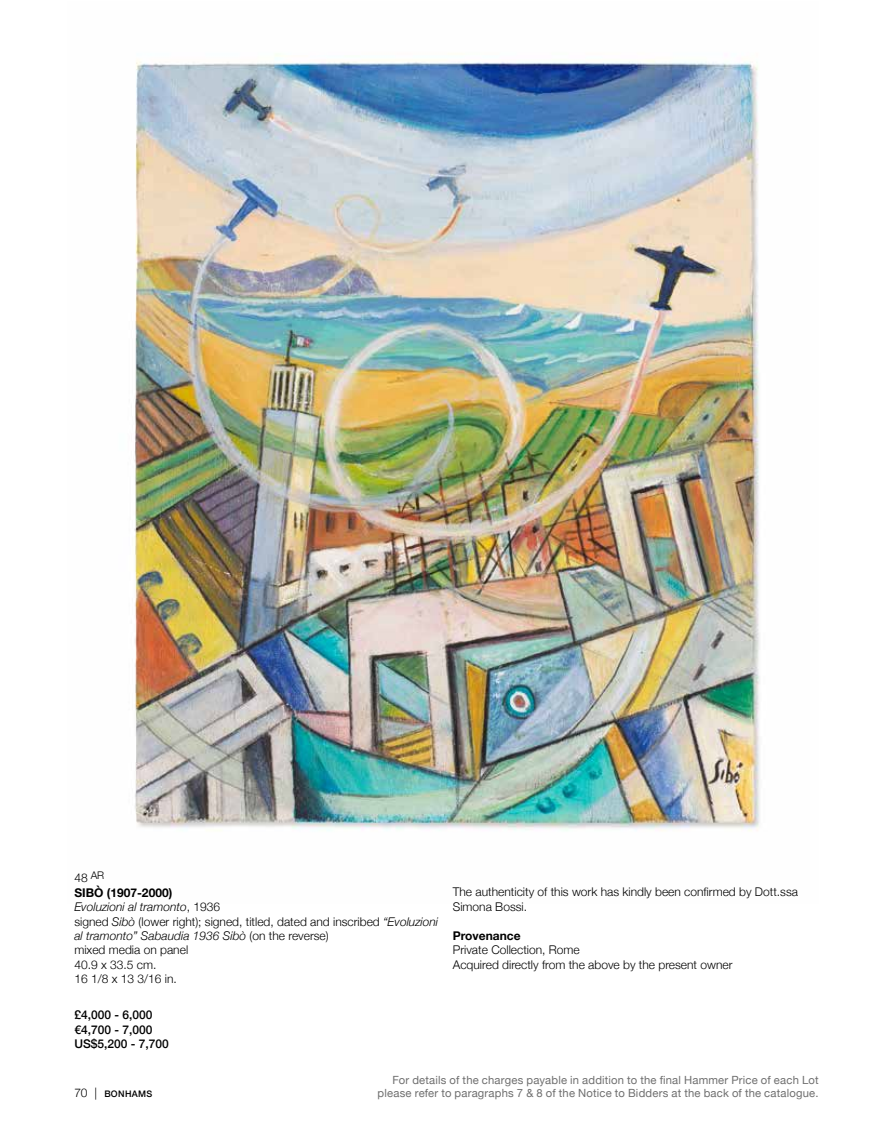
<style>
.page{position:relative;width:893px;height:1127px;background:#fff}
.page>*{position:absolute;margin:0;border:0;box-sizing:border-box;transform-origin:0 0}
.t1{font:300 12px/14.4px "Helvetica Neue";color:#000}
.t2{font:500 12px/14.4px "Helvetica Neue";color:#000}
.t3{font:700 12px "Helvetica Neue";color:#000}
.t4{font:11.25px/12.8px "Helvetica Neue";letter-spacing:.015em;color:#6f6f6f;text-align:right}
.t5{font:500 9px "Helvetica Neue";letter-spacing:.04em;color:#000}
.s1{font-weight:700}
.s2{font-style:italic}
.s3{font-weight:300;font-size:12px}
</style>
<div class="page">
<img style="left:134px;top:54px;width:626px;height:777px">
<p class="t1" style="left:74px;top:870px;width:365px">48 <sup>AR<br></sup><span class="s1">SIBÒ (1907-2000)<br></span><span class="s2">Evoluzioni al tramonto</span>, 1936<br>signed <span class="s2">Sibò</span> (lower right); signed, titled, dated and inscribed <span class="s2">“Evoluzioni al tramonto” Sabaudia 1936 Sibò</span> (on the reverse)<br>mixed media on panel<br>40.9 x 33.5 cm.<br>16 1/8 x 13 3/16 in.</p>
<p class="t2" style="left:74px;top:1007px;width:96px">£4,000 - 6,000 €4,700 - 7,000<br>US$5,200 - 7,700</p>
<p class="t1" style="left:453px;top:884px;width:347px">The authenticity of this work has kindly been confirmed by Dott.ssa<br>Simona Bossi.</p>
<p class="t3" style="left:453px;top:926px;width:69px">Provenance</p>
<p class="t1" style="left:453px;top:942px;width:281px">Private Collection, Rome<br>Acquired directly from the above by the present owner</p>
<p class="t5" style="left:74px;top:1087px;width:79px"><span class="s3">70 |</span> BONHAMS</p>
<p class="t4" style="left:378px;top:1075px;width:442px">For details of the charges payable in addition to the final Hammer Price of each Lot please refer to paragraphs 7 &amp; 8 of the Notice to Bidders at the back of the catalogue.</p>
</div>
